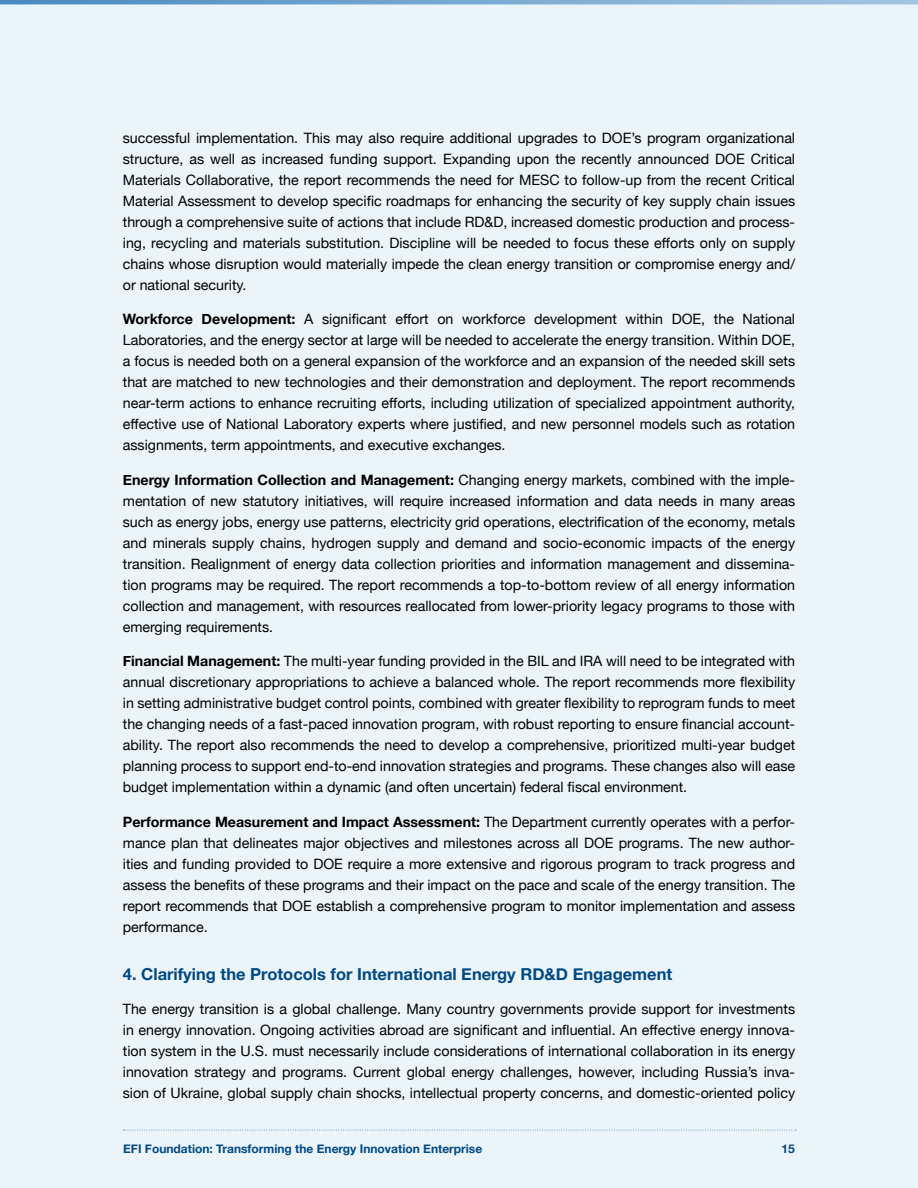
<style>
.page{position:relative;width:918px;height:1188px;background:#ebf5f9}
.page>*{position:absolute;margin:0;border:0;box-sizing:border-box;transform-origin:0 0}
.t1{font:700 16.5px "Helvetica Neue";color:#004982}
.t2{font:14.25px/21px "Helvetica Neue";color:#000;text-align:justify}
.t3{font:700 12px "Helvetica Neue";color:#004982}
.s1{font-weight:700}
</style>
<div class="page">
<svg style="left:123px;top:1130px;width:673px;height:1px"></svg>
<svg style="left:0;top:0;width:918px;height:4px;background:#76a7d0"></svg>
<p class="t2" style="left:123px;top:128px;width:674px">successful implementation. This may also require additional upgrades to DOE’s program organizational structure, as well as increased funding support. Expanding upon the recently announced DOE Critical Materials Collaborative, the report recommends the need for MESC to follow-up from the recent Critical Material Assessment to develop specific roadmaps for enhancing the security of key supply chain issues through a comprehensive suite of actions that include RD&amp;D, increased domestic production and process&shy;ing, recycling and materials substitution. Discipline will be needed to focus these efforts only on supply chains whose disruption would materially impede the clean energy transition or compromise energy and/ or national security.</p>
<p class="t2" style="left:123px;top:310px;width:674px"><span class="s1">Workforce Development:</span> A significant effort on workforce development within DOE, the National Laboratories, and the energy sector at large will be needed to accelerate the energy transition. Within DOE, a focus is needed both on a general expansion of the workforce and an expansion of the needed skill sets that are matched to new technologies and their demonstration and deployment. The report recommends near-term actions to enhance recruiting efforts, including utilization of specialized appointment authority, effective use of National Laboratory experts where justified, and new personnel models such as rotation assignments, term appointments, and executive exchanges.</p>
<p class="t2" style="left:123px;top:470px;width:674px"><span class="s1">Energy Information Collection and Management:</span> Changing energy markets, combined with the imple&shy;mentation of new statutory initiatives, will require increased information and data needs in many areas such as energy jobs, energy use patterns, electricity grid operations, electrification of the economy, metals and minerals supply chains, hydrogen supply and demand and socio-economic impacts of the energy transition. Realignment of energy data collection priorities and information management and dissemina&shy;tion programs may be required. The report recommends a top-to-bottom review of all energy information collection and management, with resources reallocated from lower-priority legacy programs to those with emerging requirements.</p>
<p class="t2" style="left:123px;top:652px;width:674px"><span class="s1">Financial Management:</span> The multi-year funding provided in the BIL and IRA will need to be integrated with annual discretionary appropriations to achieve a balanced whole. The report recommends more flexibility in setting administrative budget control points, combined with greater flexibility to reprogram funds to meet the changing needs of a fast-paced innovation program, with robust reporting to ensure financial account&shy;ability. The report also recommends the need to develop a comprehensive, prioritized multi-year budget planning process to support end-to-end innovation strategies and programs. These changes also will ease budget implementation within a dynamic (and often uncertain) federal fiscal environment.</p>
<p class="t2" style="left:123px;top:812px;width:674px"><span class="s1">Performance Measurement and Impact Assessment:</span> The Department currently operates with a perfor&shy;mance plan that delineates major objectives and milestones across all DOE programs. The new author&shy;ities and funding provided to DOE require a more extensive and rigorous program to track progress and assess the benefits of these programs and their impact on the pace and scale of the energy transition. The report recommends that DOE establish a comprehensive program to monitor implementation and assess performance.</p>
<p class="t1" style="left:123px;top:961px;width:551px">4. Clarifying the Protocols for International Energy RD&amp;D Engagement</p>
<p class="t2" style="left:123px;top:1000px;width:674px">The energy transition is a global challenge. Many country governments provide support for investments in energy innovation. Ongoing activities abroad are significant and influential. An effective energy innova&shy;tion system in the U.S. must necessarily include considerations of international collaboration in its energy innovation strategy and programs. Current global energy challenges, however, including Russia’s inva&shy;sion of Ukraine, global supply chain shocks, intellectual property concerns, and domestic-oriented policy</p>
<p class="t3" style="left:123px;top:1140px;width:361px">EFI Foundation: Transforming the Energy Innovation Enterprise</p>
<p class="t3" style="left:782px;top:1140px;width:15px">15</p>
</div>
